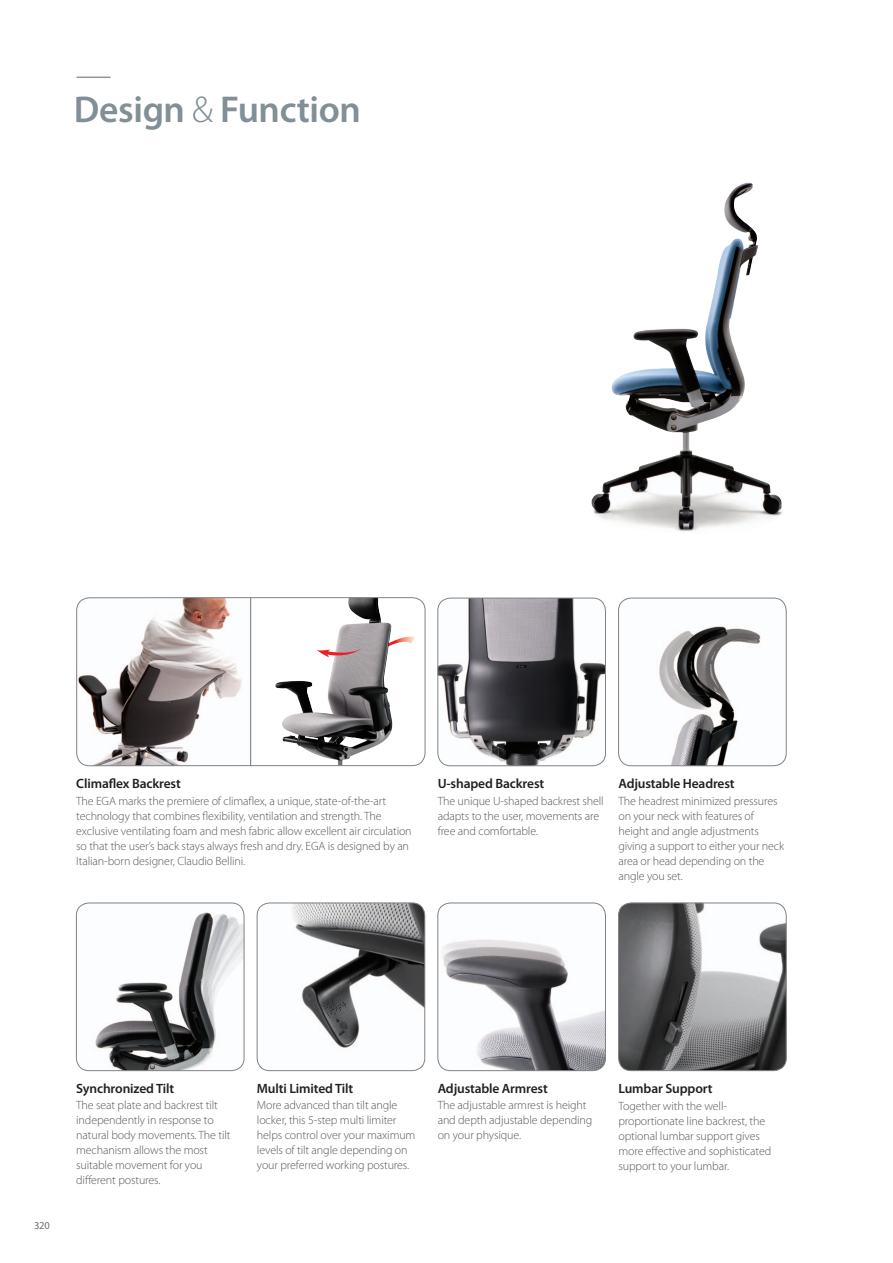
<style>
.page{position:relative;width:893px;height:1263px;background:#fff}
.page>*{position:absolute;margin:0;border:0;box-sizing:border-box;transform-origin:0 0}
.t1{font:600 37.5px "Myriad Pro";letter-spacing:-.01em;color:#828f96}
.t2{font:600 13.5px "Myriad Pro";letter-spacing:-.01em;color:#231f20}
.t3{font:300 12px/15px "Myriad Pro";letter-spacing:-.01em;color:#57585a}
.t4{font:10.5px "Myriad Pro";color:#6c6d70}
.s1{font-weight:300}
</style>
<div class="page">
<hr style="left:77px;top:77px;width:34px;height:1px;background:#939598">
<img style="left:591px;top:183px;width:192px;height:348px">
<img style="left:76px;top:903px;width:168px;height:168px">
<div style="left:76px;top:903px;width:168px;height:168px;border:1px solid #808285;border-radius:13px"></div>
<img style="left:257px;top:903px;width:168px;height:168px">
<div style="left:257px;top:903px;width:168px;height:168px;border:1px solid #808285;border-radius:13px"></div>
<img style="left:438px;top:903px;width:168px;height:168px">
<div style="left:438px;top:903px;width:168px;height:168px;border:1px solid #808285;border-radius:13px"></div>
<img style="left:618px;top:903px;width:168px;height:168px">
<div style="left:618px;top:903px;width:168px;height:168px;border:1px solid #808285;border-radius:13px"></div>
<img style="left:438px;top:598px;width:168px;height:168px">
<div style="left:438px;top:598px;width:168px;height:168px;border:1px solid #808285;border-radius:13px"></div>
<img style="left:618px;top:598px;width:168px;height:168px">
<div style="left:618px;top:598px;width:168px;height:168px;border:1px solid #808285;border-radius:13px"></div>
<svg style="left:76px;top:597px;width:349px;height:169px"></svg>
<p class="t1" style="left:74px;top:89px;width:288px">Design <span class="s1">&amp;</span> Function</p>
<p class="t2" style="left:76px;top:776px;width:106px">Climaflex Backrest</p>
<p class="t3" style="left:76px;top:793px;width:337px">The EGA marks the premiere of climaflex, a unique, state-of-the-art technology that combines flexibility, ventilation and strength. The exclusive ventilating foam and mesh fabric allow excellent air circulation so that the user’s back stays always fresh and dry. EGA is designed by an Italian-born designer, Claudio Bellini.</p>
<p class="t2" style="left:438px;top:776px;width:108px">U-shaped Backrest</p>
<p class="t3" style="left:438px;top:793px;width:167px">The unique U-shaped backrest shell adapts to the user, movements are free and comfortable.</p>
<p class="t2" style="left:618px;top:776px;width:118px">Adjustable Headrest</p>
<p class="t3" style="left:618px;top:793px;width:167px">The headrest minimized pressures on your neck with features of height and angle adjustments giving a support to either your neck area or head depending on the angle you set.</p>
<p class="t4" style="left:34px;top:1220px;width:17px">320</p>
<p class="t2" style="left:76px;top:1081px;width:99px">Synchronized Tilt</p>
<p class="t3" style="left:76px;top:1098px;width:156px">The seat plate and backrest tilt independently in response to natural body movements. The tilt mechanism allows the most suitable movement for you different postures.</p>
<p class="t2" style="left:257px;top:1081px;width:98px">Multi Limited Tilt</p>
<p class="t3" style="left:257px;top:1098px;width:160px">More advanced than tilt angle locker, this 5-step multi limiter helps control over your maximum levels of tilt angle depending on your preferred working postures.</p>
<p class="t2" style="left:438px;top:1081px;width:112px">Adjustable Armrest</p>
<p class="t3" style="left:438px;top:1098px;width:156px">The adjustable armrest is height and depth adjustable depending on your physique.</p>
<p class="t2" style="left:618px;top:1081px;width:96px">Lumbar Support</p>
<p class="t3" style="left:618px;top:1098px;width:154px">Together with the well&shy;proportionate line backrest, the optional lumbar support gives more effective and sophisticated support to your lumbar.</p>
</div>
